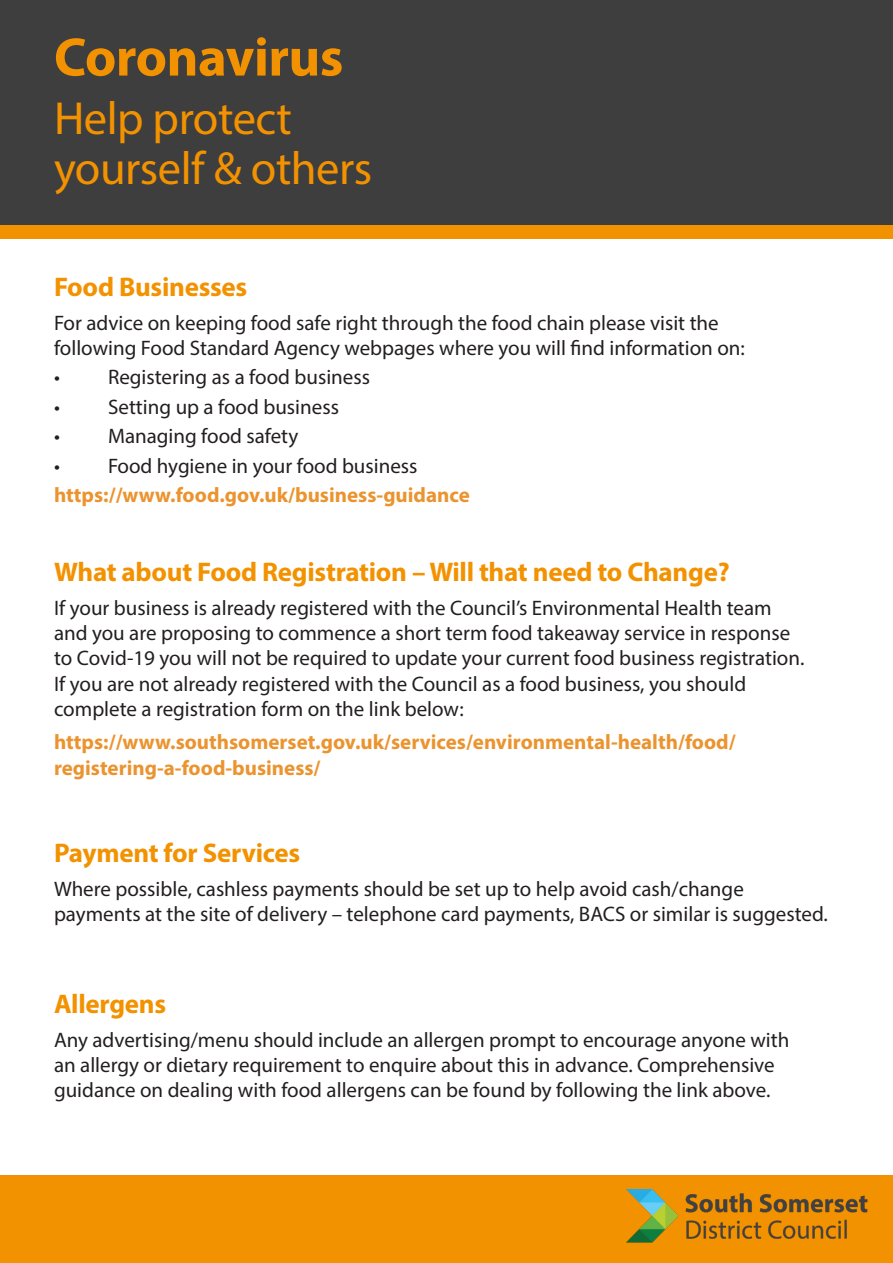
<style>
.page{position:relative;width:893px;height:1263px;background:#fff}
.page>*{position:absolute;margin:0;border:0;box-sizing:border-box;transform-origin:0 0}
.t1{font:700 54.6px "Myriad Pro";letter-spacing:-.01em;color:#f39200}
.t2{font:46.5px/50.4px "Myriad Pro";letter-spacing:-.01em;color:#f39200}
.t3{font:700 27px "Myriad Pro";letter-spacing:-.01em;color:#f39200}
.t4{font:21px/25.2px "Myriad Pro";color:#231f20}
.t5{font:700 21px/25.2px "Myriad Pro";color:#eb942f}
</style>
<div class="page">
<div style="left:0;top:0;width:893px;height:225px;background:#3e3e3f"></div>
<div style="left:0;top:1175px;width:893px;height:88px;background:#f39200"></div>
<div style="left:0;top:225px;width:893px;height:14px;background:#f39200"></div>
<img style="left:626px;top:1189px;width:241px;height:54px">
<p class="t1" style="left:54px;top:22px;width:291px">Coronavirus</p>
<p class="t2" style="left:54px;top:92px;width:320px">Help protect yourself &amp; others</p>
<p class="t3" style="left:54px;top:269px;width:195px">Food Businesses</p>
<p class="t4" style="left:54px;top:310px;width:692px">For advice on keeping food safe right through the food chain please visit the following Food Standard Agency webpages where you will find information on:</p>
<p class="t4" style="left:54px;top:364px;width:318px">• Registering as a food business</p>
<p class="t4" style="left:54px;top:394px;width:286px">• Setting up a food business</p>
<p class="t4" style="left:54px;top:423px;width:246px">• Managing food safety</p>
<p class="t4" style="left:54px;top:453px;width:365px">• Food hygiene in your food business</p>
<p class="t5" style="left:54px;top:482px;width:417px">https://www.food.gov.uk/business-guidance</p>
<p class="t3" style="left:54px;top:554px;width:677px">What about Food Registration – Will that need to Change?</p>
<p class="t4" style="left:54px;top:595px;width:752px">If your business is already registered with the Council’s Environmental Health team and you are proposing to commence a short term food takeaway service in response to Covid-19 you will not be required to update your current food business registration.</p>
<p class="t4" style="left:54px;top:671px;width:694px">If you are not already registered with the Council as a food business, you should complete a registration form on the link below:</p>
<p class="t5" style="left:54px;top:729px;width:683px">https://www.southsomerset.gov.uk/services/environmental-health/food/ registering-a-food-business/</p>
<p class="t3" style="left:54px;top:835px;width:248px">Payment for Services</p>
<p class="t4" style="left:54px;top:876px;width:775px">Where possible, cashless payments should be set up to help avoid cash/change payments at the site of delivery – telephone card payments, BACS or similar is suggested.</p>
<p class="t3" style="left:54px;top:986px;width:114px">Allergens</p>
<p class="t4" style="left:54px;top:1027px;width:737px">Any advertising/menu should include an allergen prompt to encourage anyone with an allergy or dietary requirement to enquire about this in advance. Comprehensive guidance on dealing with food allergens can be found by following the link above.</p>
</div>
